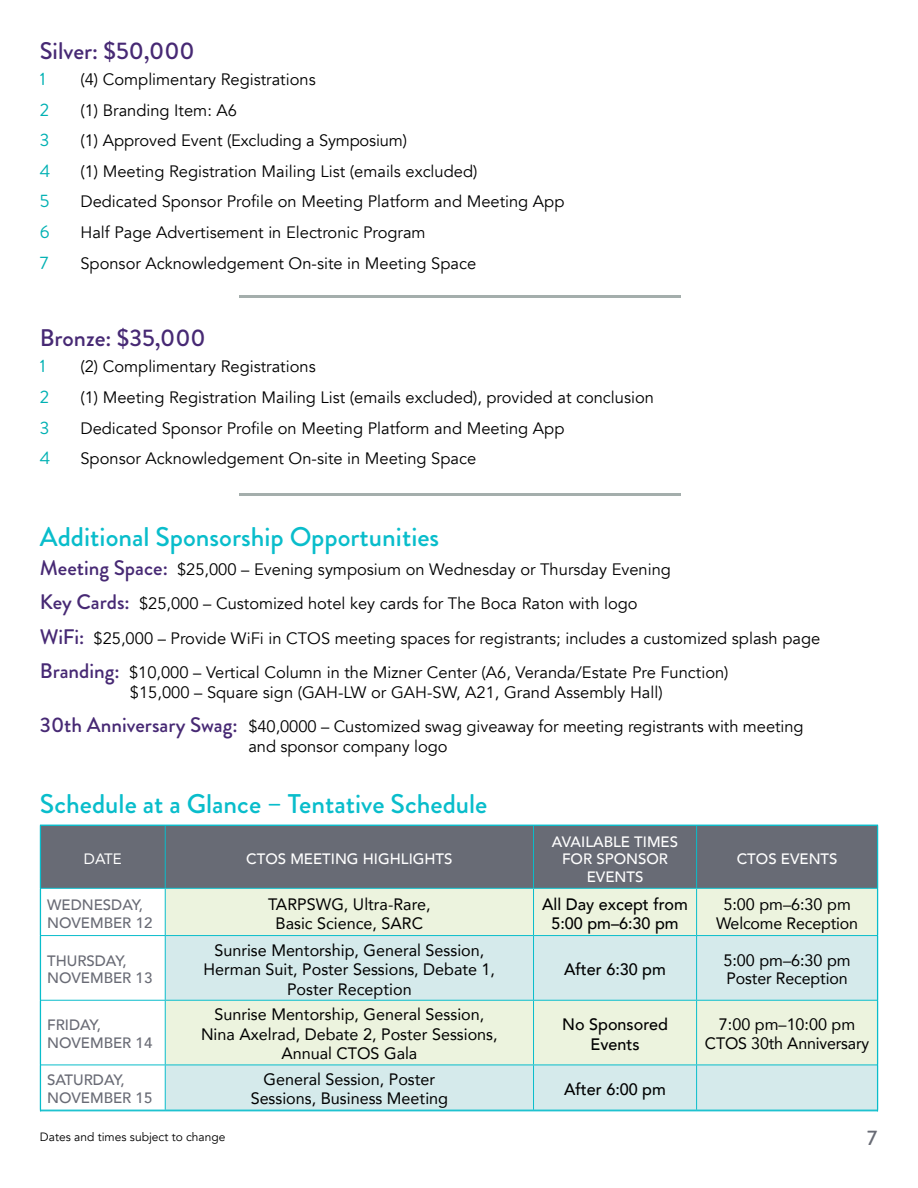
<style>
.page{position:relative;width:918px;height:1188px;background:#fff}
.page>*{position:absolute;margin:0;border:0;box-sizing:border-box;transform-origin:0 0}
.t1{font:500 27px "Brandon Grotesque";color:#09bdcb}
.t2{font:500 24px "Brandon Grotesque";color:#472974}
.t3{font:500 21px "Brandon Grotesque";color:#686b75}
.t4{font:18px "Brandon Grotesque";color:#00b1b3}
.t5{font:16.5px/34.2px "Avenir";color:#000}
.t6{font:16.5px/19.5px "Avenir";color:#000;text-align:center}
.t7{font:500 16.5px/19.5px "Avenir";color:#000;text-align:center}
.t8{font:500 15px/17.2px "Avenir";color:#696b75}
.t9{font:500 15px/17.2px "Avenir";color:#fff;text-align:center}
.t10{font:15px "Avenir";color:#fff}
.t11{font:12px "Avenir";color:#000}
.s1{font-family:"Brandon Grotesque";font-weight:500;font-size:21px;color:#472974}
</style>
<div class="page">
<hr style="left:239px;top:295px;width:442px;height:3px;background:#a4aeac">
<div style="left:41px;top:826px;width:836px;height:62px;background:#686b75"></div>
<svg style="left:41px;top:889px;width:124px;height:221px"></svg>
<div style="left:166px;top:889px;width:711px;height:46px;background:#ecf3de"></div>
<svg style="left:166px;top:936px;width:711px;height:174px;background:#dbece5"></svg>
<hr style="left:165px;top:826px;width:1px;height:62px;background:#09bdcb">
<hr style="left:533px;top:826px;width:1px;height:62px;background:#09bdcb">
<hr style="left:696px;top:826px;width:1px;height:62px;background:#09bdcb">
<hr style="left:40px;top:888px;width:125px;height:1px;background:#09bdcb">
<hr style="left:165px;top:888px;width:369px;height:1px;background:#09bdcb">
<hr style="left:165px;top:889px;width:1px;height:46px;background:#09bdcb">
<hr style="left:534px;top:888px;width:163px;height:1px;background:#09bdcb">
<hr style="left:533px;top:889px;width:1px;height:46px;background:#09bdcb">
<hr style="left:697px;top:888px;width:181px;height:1px;background:#09bdcb">
<hr style="left:696px;top:889px;width:1px;height:46px;background:#09bdcb">
<hr style="left:40px;top:935px;width:125px;height:1px;background:#09bdcb">
<hr style="left:165px;top:935px;width:369px;height:1px;background:#09bdcb">
<hr style="left:165px;top:936px;width:1px;height:64px;background:#09bdcb">
<hr style="left:534px;top:935px;width:163px;height:1px;background:#09bdcb">
<hr style="left:533px;top:936px;width:1px;height:64px;background:#09bdcb">
<hr style="left:697px;top:935px;width:181px;height:1px;background:#09bdcb">
<hr style="left:696px;top:936px;width:1px;height:64px;background:#09bdcb">
<hr style="left:40px;top:1000px;width:125px;height:1px;background:#09bdcb">
<hr style="left:165px;top:1000px;width:369px;height:1px;background:#09bdcb">
<hr style="left:165px;top:1001px;width:1px;height:64px;background:#09bdcb">
<hr style="left:534px;top:1000px;width:163px;height:1px;background:#09bdcb">
<hr style="left:533px;top:1001px;width:1px;height:64px;background:#09bdcb">
<hr style="left:697px;top:1000px;width:181px;height:1px;background:#09bdcb">
<hr style="left:696px;top:1001px;width:1px;height:64px;background:#09bdcb">
<hr style="left:40px;top:1065px;width:125px;height:1px;background:#09bdcb">
<hr style="left:165px;top:1065px;width:369px;height:1px;background:#09bdcb">
<hr style="left:165px;top:1065px;width:1px;height:45px;background:#09bdcb">
<hr style="left:534px;top:1065px;width:163px;height:1px;background:#09bdcb">
<hr style="left:533px;top:1065px;width:1px;height:45px;background:#09bdcb">
<hr style="left:697px;top:1065px;width:181px;height:1px;background:#09bdcb">
<hr style="left:696px;top:1065px;width:1px;height:45px;background:#09bdcb">
<hr style="left:40px;top:825px;width:838px;height:1px;background:#09bdcb">
<hr style="left:40px;top:1110px;width:838px;height:1px;background:#09bdcb">
<hr style="left:40px;top:825px;width:1px;height:286px;background:#09bdcb">
<hr style="left:239px;top:493px;width:442px;height:3px;background:#a4aeac">
<hr style="left:877px;top:825px;width:1px;height:286px;background:#09bdcb">
<h2 class="t2" style="left:40px;top:34px;width:156px">Silver: $50,000</h2>
<p class="t4" style="left:40px;top:66px;width:7px">1</p>
<p class="t5" style="left:80px;top:63px;width:237px">(4) Complimentary Registrations</p>
<p class="t4" style="left:40px;top:97px;width:11px">2</p>
<p class="t5" style="left:80px;top:93px;width:158px">(1) Branding Item: A6</p>
<p class="t4" style="left:40px;top:128px;width:11px">3</p>
<p class="t5" style="left:80px;top:124px;width:328px">(1) Approved Event (Excluding a Symposium)</p>
<p class="t4" style="left:40px;top:158px;width:12px">4</p>
<p class="t5" style="left:80px;top:154px;width:398px">(1) Meeting Registration Mailing List (emails excluded)</p>
<p class="t4" style="left:40px;top:189px;width:11px">5</p>
<p class="t5" style="left:80px;top:185px;width:486px">Dedicated Sponsor Profile on Meeting Platform and Meeting App</p>
<p class="t4" style="left:40px;top:219px;width:11px">6</p>
<p class="t5" style="left:80px;top:216px;width:347px">Half Page Advertisement in Electronic Program</p>
<p class="t4" style="left:40px;top:250px;width:10px">7</p>
<p class="t5" style="left:80px;top:246px;width:397px">Sponsor Acknowledgement On-site in Meeting Space</p>
<h2 class="t2" style="left:40px;top:321px;width:167px">Bronze: $35,000</h2>
<p class="t4" style="left:40px;top:354px;width:7px">1</p>
<p class="t5" style="left:80px;top:350px;width:237px">(2) Complimentary Registrations</p>
<p class="t4" style="left:40px;top:384px;width:11px">2</p>
<p class="t5" style="left:80px;top:381px;width:575px">(1) Meeting Registration Mailing List (emails excluded), provided at conclusion</p>
<p class="t4" style="left:40px;top:415px;width:11px">3</p>
<p class="t5" style="left:80px;top:411px;width:486px">Dedicated Sponsor Profile on Meeting Platform and Meeting App</p>
<p class="t4" style="left:40px;top:446px;width:12px">4</p>
<p class="t5" style="left:80px;top:442px;width:397px">Sponsor Acknowledgement On-site in Meeting Space</p>
<h1 class="t1" style="left:40px;top:518px;width:401px">Additional Sponsorship Opportunities</h1>
<p class="t5" style="left:40px;top:553px;width:782px"><span class="s1">Meeting Space:</span> $25,000 – Evening symposium on Wednesday or Thursday Evening<br><span class="s1">Key Cards:</span> $25,000 – Customized hotel key cards for The Boca Raton with logo<br><span class="s1">WiFi:</span> $25,000 – Provide WiFi in CTOS meeting spaces for registrants; includes a customized splash page <span class="s1">Branding:</span> $10,000 – Vertical Column in the Mizner Center (A6, Veranda/Estate Pre Function)</p>
<p class="t5" style="left:40px;top:675px;width:765px;text-indent:90px">$15,000 – Square sign (GAH-LW or GAH-SW, A21, Grand Assembly Hall)<br><span class="s1">30th Anniversary Swag:</span> $40,0000 – Customized swag giveaway for meeting registrants with meeting</p>
<p class="t5" style="left:248px;top:729px;width:201px">and sponsor company logo</p>
<h1 class="t1" style="left:40px;top:785px;width:449px">Schedule at a Glance – Tentative Schedule</h1>
<p class="t10" style="left:84px;top:847px;width:39px">DATE</p>
<p class="t9" style="left:246px;top:850px;width:208px">CTOS MEETING HIGHLIGHTS</p>
<p class="t9" style="left:552px;top:832px;width:128px">AVAILABLE TIMES<br>FOR SPONSOR<br>EVENTS</p>
<p class="t9" style="left:737px;top:850px;width:102px">CTOS EVENTS</p>
<p class="t8" style="left:47px;top:896px;width:107px">WEDNESDAY,<br>NOVEMBER 12</p>
<p class="t6" style="left:268px;top:894px;width:164px">TARPSWG, Ultra-Rare,<br>Basic Science, SARC</p>
<p class="t7" style="left:542px;top:894px;width:147px">All Day except from<br>5:00 pm–6:30 pm</p>
<p class="t6" style="left:716px;top:895px;width:144px;line-height:18.8px">5:00 pm–6:30 pm<br>Welcome Reception</p>
<p class="t8" style="left:47px;top:951px;width:107px">THURSDAY,<br>NOVEMBER 13</p>
<p class="t6" style="left:204px;top:940px;width:293px">Sunrise Mentorship, General Session,<br>Herman Suit, Poster Sessions, Debate 1,<br>Poster Reception</p>
<p class="t7" style="left:564px;top:959px;width:103px">After 6:30 pm</p>
<p class="t6" style="left:723px;top:950px;width:129px;line-height:18.8px;text-align:left">5:00 pm–6:30 pm<br>Poster Reception</p>
<p class="t8" style="left:47px;top:1016px;width:107px">FRIDAY,<br>NOVEMBER 14</p>
<p class="t6" style="left:201px;top:1004px;width:298px">Sunrise Mentorship, General Session,<br>Nina Axelrad, Debate 2, Poster Sessions,<br>Annual CTOS Gala</p>
<p class="t7" style="left:562px;top:1014px;width:107px">No Sponsored<br>Events</p>
<p class="t6" style="left:705px;top:1015px;width:166px;line-height:18.8px">7:00 pm–10:00 pm<br>CTOS 30th Anniversary</p>
<p class="t8" style="left:47px;top:1071px;width:107px">SATURDAY,<br>NOVEMBER 15</p>
<p class="t6" style="left:251px;top:1069px;width:199px">General Session, Poster<br>Sessions, Business Meeting</p>
<p class="t7" style="left:564px;top:1078px;width:103px">After 6:00 pm</p>
<p class="t11" style="left:40px;top:1130px;width:187px">Dates and times subject to change</p>
<p class="t3" style="left:867px;top:1123px;width:12px">7</p>
</div>
